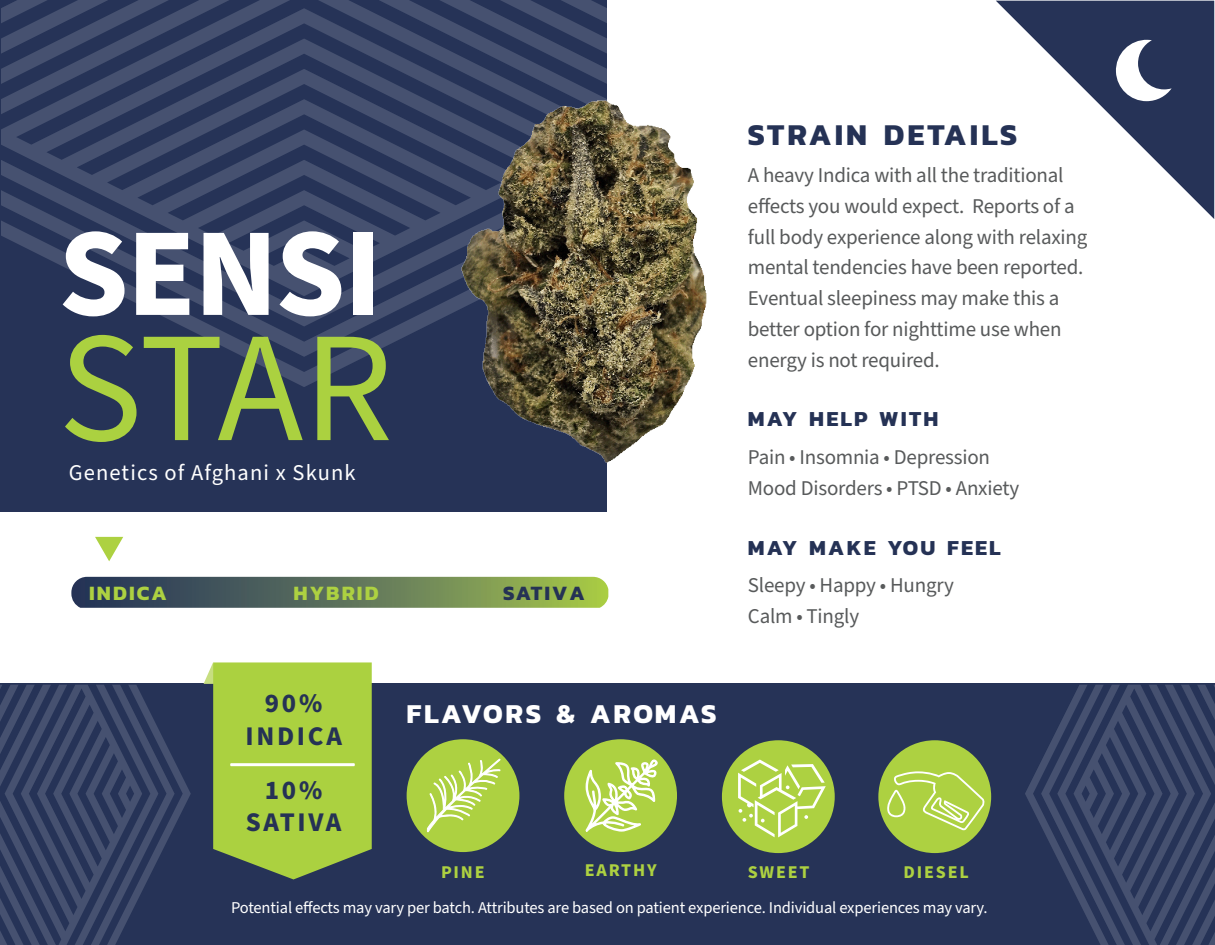
<style>
.page{position:relative;width:1215px;height:945px;background:#fff}
.page>*{position:absolute;margin:0;border:0;box-sizing:border-box;transform-origin:0 0}
.Flavors__blue{font:157.5px "Source Sans Pro";color:#abd140}
.Genetics_of{font:700 126px "Source Sans Pro";letter-spacing:-.015em;color:#fff}
.Details__Attributes__Effects{font:700 30.75px "Kanit";letter-spacing:.1em;color:#253255}
.t1{font:700 27.75px "Kanit";letter-spacing:.085em;color:#fff}
.Percentage__blue{font:700 27px "Source Sans Pro";letter-spacing:.1em;color:#253255}
.Genetics_of-2{font:22.5px "Source Sans Pro";letter-spacing:.05em;color:#fff}
.May_Help_Make_you_Feel{font:700 21.75px "Kanit";letter-spacing:.1em;color:#253255}
.Info_Copy{font:21px/30.8px "Source Sans Pro";letter-spacing:-.01em;color:#585a5b}
.t2{font:700 20.7px "Kanit";letter-spacing:.1em;color:#add141}
.t3{font:700 20.7px "Kanit";letter-spacing:.1em;color:#253255}
.Flavors__green{font:700 18px "Source Sans Pro";letter-spacing:.1em;color:#add141}
.t4{font:16.5px "Source Sans Pro";letter-spacing:-.01em;color:#fff}
</style>
<div class="page">
<div style="left:0;top:684px;width:1215px;height:261px;background:#263357"></div>
<div style="left:0;top:0;width:607px;height:512px;background:#263357"></div>
<svg style="left:204px;top:662px;width:168px;height:217px;background:#9dbf45"></svg>
<svg style="left:996px;top:1px;width:218px;height:218px"></svg>
<svg style="left:245px;top:357px;width:119px;height:30px"></svg>
<svg style="left:123px;top:296px;width:302px;height:61px"></svg>
<svg style="left:1px;top:114px;width:424px;height:182px"></svg>
<svg style="left:1px;top:0;width:606px;height:114px"></svg>
<svg style="left:0;top:685px;width:191px;height:260px"></svg>
<svg style="left:1025px;top:685px;width:190px;height:260px"></svg>
<svg style="left:71px;top:577px;width:537px;height:31px;background:#627859"></svg>
<svg style="left:1115px;top:39px;width:57px;height:62px"></svg>
<svg style="left:95px;top:537px;width:28px;height:24px"></svg>
<img style="left:425px;top:70px;width:282px;height:393px">
<div style="left:407px;top:739px;width:112px;height:113px;background:#add141;border-radius:50%"></div>
<svg style="left:427px;top:758px;width:74px;height:75px"></svg>
<div style="left:564px;top:739px;width:113px;height:113px;background:#add141;border-radius:50%"></div>
<svg style="left:583px;top:683px;width:76px;height:149px"></svg>
<div style="left:722px;top:740px;width:113px;height:113px;background:#add141;border-radius:50%"></div>
<svg style="left:738px;top:760px;width:88px;height:77px"></svg>
<div style="left:878px;top:740px;width:113px;height:113px;background:#add141;border-radius:50%"></div>
<svg style="left:886px;top:771px;width:99px;height:59px"></svg>
<p class="Genetics_of" style="left:58px;top:187px;width:325px">SENSI</p>
<p class="Flavors__blue" style="left:58px;top:283px;width:336px">STAR</p>
<p class="Genetics_of-2" style="left:69px;top:458px;width:288px">Genetics of Afghani x Skunk</p>
<p class="t2" style="left:89px;top:577px;width:79px">INDICA</p>
<p class="t2" style="left:293px;top:577px;width:87px">HYBRID</p>
<p class="t3" style="left:503px;top:577px;width:83px">SATIVA</p>
<p class="Percentage__blue" style="left:265px;top:685px;width:59px">90%</p>
<p class="Percentage__blue" style="left:245px;top:718px;width:98px">INDICA</p>
<p class="Percentage__blue" style="left:265px;top:772px;width:59px">10%</p>
<p class="Percentage__blue" style="left:246px;top:804px;width:97px">SATIVA</p>
<h3 class="t1" style="left:407px;top:692px;width:312px">FLAVORS &amp; AROMAS</h3>
<p class="Details__Attributes__Effects" style="left:748px;top:110px;width:271px">STRAIN DETAILS</p>
<p class="Info_Copy" style="left:748px;top:160px;width:341px">A heavy Indica with all the traditional effects you would expect. Reports of a full body experience along with relaxing mental tendencies have been reported.<br>Eventual sleepiness may make this a better option for nighttime use when energy is not required.</p>
<p class="May_Help_Make_you_Feel" style="left:748px;top:402px;width:192px">MAY HELP WITH</p>
<p class="Info_Copy" style="left:748px;top:442px;width:273px">Pain • Insomnia • Depression<br>Mood Disorders • PTSD • Anxiety</p>
<p class="May_Help_Make_you_Feel" style="left:748px;top:530px;width:254px">MAY MAKE YOU FEEL</p>
<p class="Info_Copy" style="left:748px;top:570px;width:207px">Sleepy • Happy • Hungry<br>Calm • Tingly</p>
<p class="Flavors__green" style="left:585px;top:858px;width:73px">EARTHY</p>
<p class="Flavors__green" style="left:441px;top:859px;width:45px">PINE</p>
<p class="Flavors__green" style="left:748px;top:859px;width:63px">SWEET</p>
<p class="Flavors__green" style="left:904px;top:859px;width:67px">DIESEL</p>
<p class="t4" style="left:231px;top:896px;width:758px">Potential effects may vary per batch. Attributes are based on patient experience. Individual experiences may vary.</p>
</div>
